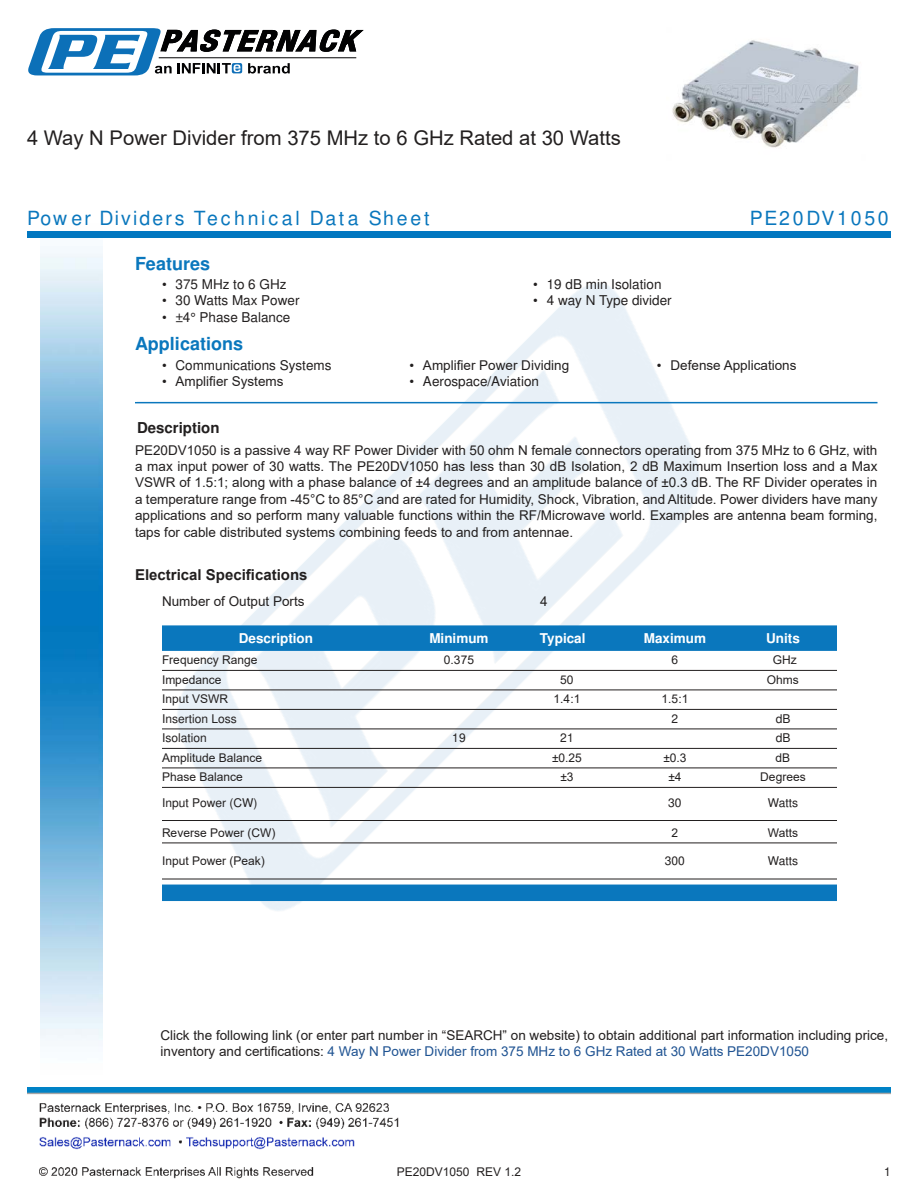
<style>
.page{position:relative;width:918px;height:1188px;background:#fff}
.page>*{position:absolute;margin:0;border:0;box-sizing:border-box;transform-origin:0 0}
.t1{font:20.25px "Arial";color:#221f1f}
.t2{font:900 19.5px "Arial";letter-spacing:.14em;color:#0a77bd}
.t3{font:700 18px "Arial";color:#0a77bd}
.t4{font:700 15px "Arial";color:#221f1f}
.t5{font:13.5px/16.4px "Arial";color:#221f1f;text-align:justify}
.t6{font:700 13.5px "Arial";color:#fff}
.t7{font:12px "Arial";color:#221f1f}
.s1{color:#1f5392}
</style>
<div class="page">
<img style="left:39px;top:1103px;width:360px;height:76px">
<img style="left:102px;top:246px;width:719px;height:724px">
<img style="left:27px;top:1088px;width:864px;height:7px">
<img style="left:40px;top:237px;width:62px;height:804px">
<div style="left:27px;top:231px;width:864px;height:6px;background:#0177c0"></div>
<svg style="left:28px;top:28px;width:336px;height:47px"></svg>
<hr style="left:135px;top:402px;width:743px;height:1px;background:#0a77bd">
<div style="left:162px;top:625px;width:675px;height:26px;background:#0a77bd"></div>
<hr style="left:162px;top:670px;width:675px;height:1px;background:#221f1f">
<hr style="left:162px;top:690px;width:675px;height:1px;background:#221f1f">
<hr style="left:162px;top:709px;width:675px;height:1px;background:#221f1f">
<hr style="left:162px;top:729px;width:675px;height:1px;background:#221f1f">
<hr style="left:162px;top:748px;width:675px;height:1px;background:#221f1f">
<hr style="left:162px;top:768px;width:675px;height:1px;background:#221f1f">
<hr style="left:162px;top:787px;width:675px;height:1px;background:#221f1f">
<hr style="left:162px;top:820px;width:675px;height:1px;background:#221f1f">
<hr style="left:162px;top:843px;width:675px;height:1px;background:#221f1f">
<hr style="left:162px;top:879px;width:675px;height:1px;background:#221f1f">
<div style="left:162px;top:885px;width:675px;height:16px;background:#0a77bd"></div>
<img style="left:672px;top:40px;width:187px;height:108px">
<h1 class="t1" style="left:27px;top:124px;width:595px">4 Way N Power Divider from 375 MHz to 6 GHz Rated at 30 Watts</h1>
<h2 class="t2" style="left:27px;top:207px;width:404px">Power Dividers Technical Data Sheet</h2>
<h2 class="t2" style="left:750px;top:207px;width:140px">PE20DV1050</h2>
<h3 class="t3" style="left:135px;top:256px;width:77px">Features</h3>
<p class="t5" style="left:162px;top:277px;width:126px">• 375 MHz to 6 GHz</p>
<p class="t5" style="left:162px;top:294px;width:139px">• 30 Watts Max Power</p>
<p class="t5" style="left:162px;top:310px;width:130px">• ±4° Phase Balance</p>
<h3 class="t3" style="left:135px;top:337px;width:110px">Applications</h3>
<p class="t5" style="left:162px;top:358px;width:171px">• Communications Systems</p>
<p class="t5" style="left:162px;top:374px;width:123px">• Ampli昀椀er Systems</p>
<p class="t5" style="left:533px;top:277px;width:130px">• 19 dB min Isolation</p>
<p class="t5" style="left:533px;top:294px;width:140px">• 4 way N Type divider</p>
<p class="t5" style="left:409px;top:358px;width:161px">• Ampli昀椀er Power Dividing</p>
<p class="t5" style="left:409px;top:374px;width:131px">• Aerospace/Aviation</p>
<p class="t5" style="left:657px;top:358px;width:141px">• Defense Applications</p>
<p class="t4" style="left:137px;top:422px;width:84px">Description</p>
<p class="t5" style="left:135px;top:442px;width:744px">PE20DV1050 is a passive 4 way RF Power Divider with 50 ohm N female connectors operating from 375 MHz to 6 GHz, with a max input power of 30 watts. The PE20DV1050 has less than 30 dB Isolation, 2 dB Maximum Insertion loss and a Max VSWR of 1.5:1; along with a phase balance of ±4 degrees and an amplitude balance of ±0.3 dB. The RF Divider operates in a temperature range from -45°C to 85°C and are rated for Humidity, Shock, Vibration, and Altitude. Power dividers have many applications and so perform many valuable functions within the RF/Microwave world. Examples are antenna beam forming, taps for cable distributed systems combining feeds to and from antennae.</p>
<p class="t4" style="left:135px;top:564px;width:174px">Electrical Speci昀椀cations</p>
<p class="t5" style="left:162px;top:593px;width:144px">Number of Output Ports</p>
<p class="t5" style="left:540px;top:593px;width:9px">4</p>
<p class="t6" style="left:239px;top:633px;width:76px">Description</p>
<p class="t6" style="left:429px;top:633px;width:61px">Minimum</p>
<p class="t6" style="left:540px;top:633px;width:47px">Typical</p>
<p class="t6" style="left:644px;top:633px;width:64px">Maximum</p>
<p class="t6" style="left:766px;top:633px;width:35px">Units</p>
<p class="t7" style="left:162px;top:652px;width:97px">Frequency Range</p>
<p class="t7" style="left:444px;top:652px;width:32px">0.375</p>
<p class="t7" style="left:672px;top:652px;width:8px">6</p>
<p class="t7" style="left:773px;top:652px;width:25px">GHz</p>
<p class="t7" style="left:162px;top:671px;width:61px">Impedance</p>
<p class="t7" style="left:560px;top:671px;width:15px">50</p>
<p class="t7" style="left:767px;top:671px;width:34px">Ohms</p>
<p class="t7" style="left:162px;top:691px;width:68px">Input VSWR</p>
<p class="t7" style="left:554px;top:691px;width:28px">1.4:1</p>
<p class="t7" style="left:662px;top:691px;width:28px">1.5:1</p>
<p class="t7" style="left:162px;top:714px;width:76px">Insertion Loss</p>
<p class="t7" style="left:672px;top:714px;width:8px">2</p>
<p class="t7" style="left:776px;top:714px;width:16px">dB</p>
<p class="t7" style="left:162px;top:734px;width:46px">Isolation</p>
<p class="t7" style="left:452px;top:734px;width:15px">19</p>
<p class="t7" style="left:560px;top:734px;width:15px">21</p>
<p class="t7" style="left:776px;top:734px;width:16px">dB</p>
<p class="t7" style="left:162px;top:749px;width:102px">Amplitude Balance</p>
<p class="t7" style="left:552px;top:749px;width:31px">±0.25</p>
<p class="t7" style="left:663px;top:749px;width:25px">±0.3</p>
<p class="t7" style="left:776px;top:749px;width:16px">dB</p>
<p class="t7" style="left:162px;top:769px;width:82px">Phase Balance</p>
<p class="t7" style="left:560px;top:769px;width:15px">±3</p>
<p class="t7" style="left:668px;top:769px;width:15px">±4</p>
<p class="t7" style="left:760px;top:769px;width:47px">Degrees</p>
<p class="t7" style="left:162px;top:798px;width:97px">Input Power (CW)</p>
<p class="t7" style="left:668px;top:798px;width:15px">30</p>
<p class="t7" style="left:768px;top:798px;width:32px">Watts</p>
<p class="t7" style="left:162px;top:824px;width:115px">Reverse Power (CW)</p>
<p class="t7" style="left:672px;top:824px;width:8px">2</p>
<p class="t7" style="left:768px;top:824px;width:32px">Watts</p>
<p class="t7" style="left:162px;top:853px;width:104px">Input Power (Peak)</p>
<p class="t7" style="left:665px;top:857px;width:22px">300</p>
<p class="t7" style="left:768px;top:857px;width:32px">Watts</p>
<p class="t5" style="left:160px;top:1027px;width:729px">Click the following link (or enter part number in “SEARCH” on website) to obtain additional part information including price, inventory and certi昀椀cations: <span class="s1">4 Way N Power Divider from 375 MHz to 6 GHz Rated at 30 Watts PE20DV1050</span></p>
<p class="t7" style="left:397px;top:1163px;width:126px">PE20DV1050 REV 1.2</p>
<p class="t7" style="left:884px;top:1167px;width:8px">1</p>
</div>
